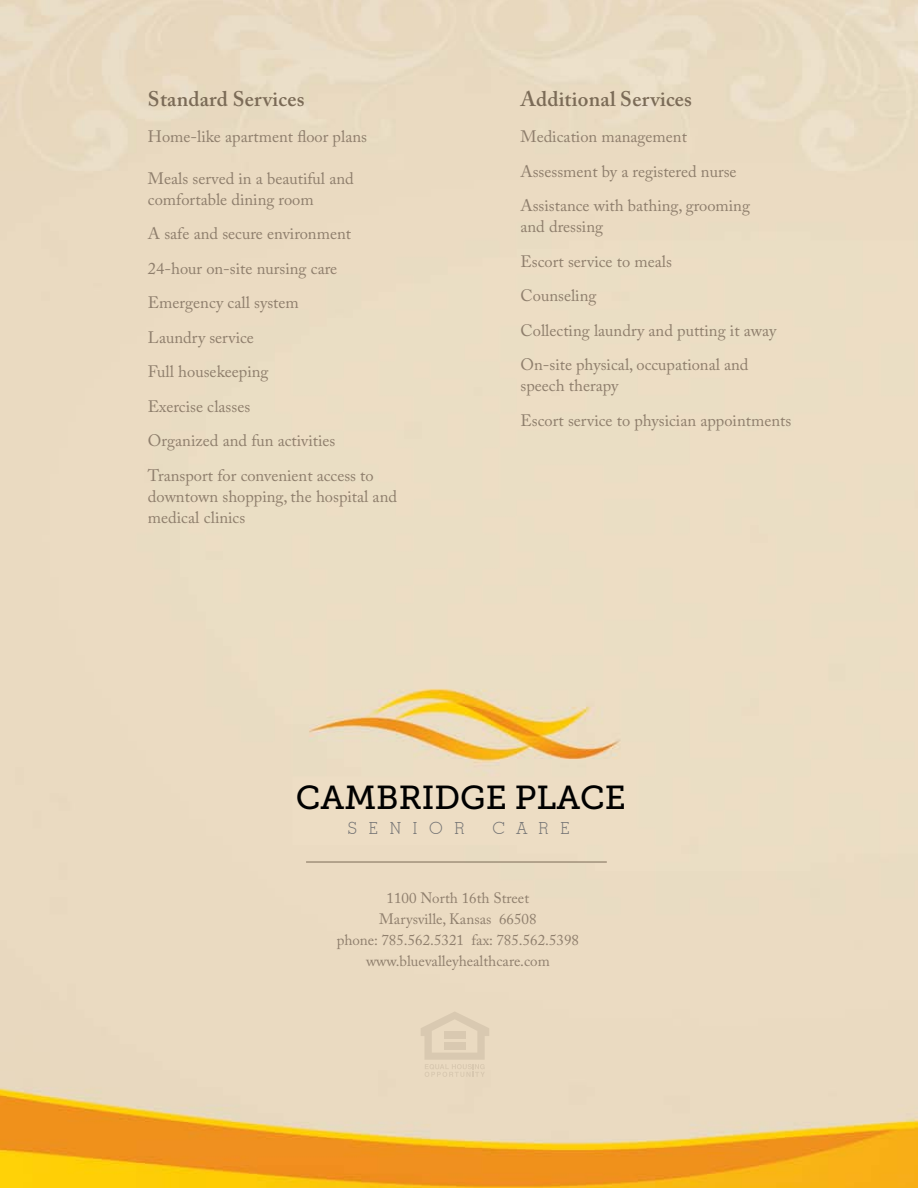
<style>
.page{position:relative;width:918px;height:1188px;background:#eadbc2}
.page>*{position:absolute;margin:0;border:0;box-sizing:border-box;transform-origin:0 0}
.t1{font:33.15px "Museo Slab 500";color:#000}
.t2{font:600 21px "Adobe Caslon Pro";letter-spacing:.01em;color:#7b6b57}
.t3{font:300 16.65px "Stymie BT";letter-spacing:.7em;color:#727273}
.t4{font:16.5px/34.5px "Adobe Caslon Pro";color:#8e7e6c}
.t5{font:15px/21px "Adobe Caslon Pro";color:#8f7f6d;text-align:center}
</style>
<div class="page">
<hr style="left:306px;top:862px;width:301px;height:1px;background:#7b6b57">
<svg style="left:421px;top:1011px;width:68px;height:66px;background:#e3d3ba"></svg>
<div style="left:444px;top:1031px;width:21px;height:8px;background:#d9c9b1"></div>
<div style="left:444px;top:1042px;width:21px;height:8px;background:#d9c9b1"></div>
<p class="t2" style="left:148px;top:86px;width:158px">Standard Services</p>
<p class="t4" style="left:148px;top:120px;width:217px">Home-like apartment floor plans</p>
<p class="t4" style="left:148px;top:168px;width:207px;line-height:21px">Meals served in a beautiful and comfortable dining room</p>
<p class="t4" style="left:148px;top:216px;width:227px">A safe and secure environment<br>24-hour on-site nursing care<br>Emergency call system<br>Laundry service<br>Full housekeeping<br>Exercise classes<br>Organized and fun activities<br>Transport for convenient access to</p>
<p class="t4" style="left:148px;top:486px;width:251px;line-height:21px">downtown shopping, the hospital and medical clinics</p>
<p class="t2" style="left:520px;top:86px;width:173px">Additional Services</p>
<p class="t4" style="left:520px;top:120px;width:231px">Medication management<br>Assessment by a registered nurse<br>Assistance with bathing, grooming</p>
<p class="t4" style="left:520px;top:210px;width:257px">and dressing<br>Escort service to meals<br>Counseling<br>Collecting laundry and putting it away<br>On-site physical, occupational and</p>
<p class="t4" style="left:520px;top:369px;width:272px">speech therapy<br>Escort service to physician appointments</p>
<h1 class="t1" style="left:296px;top:779px;width:331px">CAMBRIDGE PLACE</h1>
<p class="t3" style="left:348px;top:818px;width:118px">SENIOR</p>
<p class="t3" style="left:493px;top:818px;width:79px">CARE</p>
<p class="t5" style="left:337px;top:887px;width:244px">1100 North 16th Street<br>Marysville, Kansas 66508<br>phone: 785.562.5321 fax: 785.562.5398 www.bluevalleyhealthcare.com</p>
</div>
